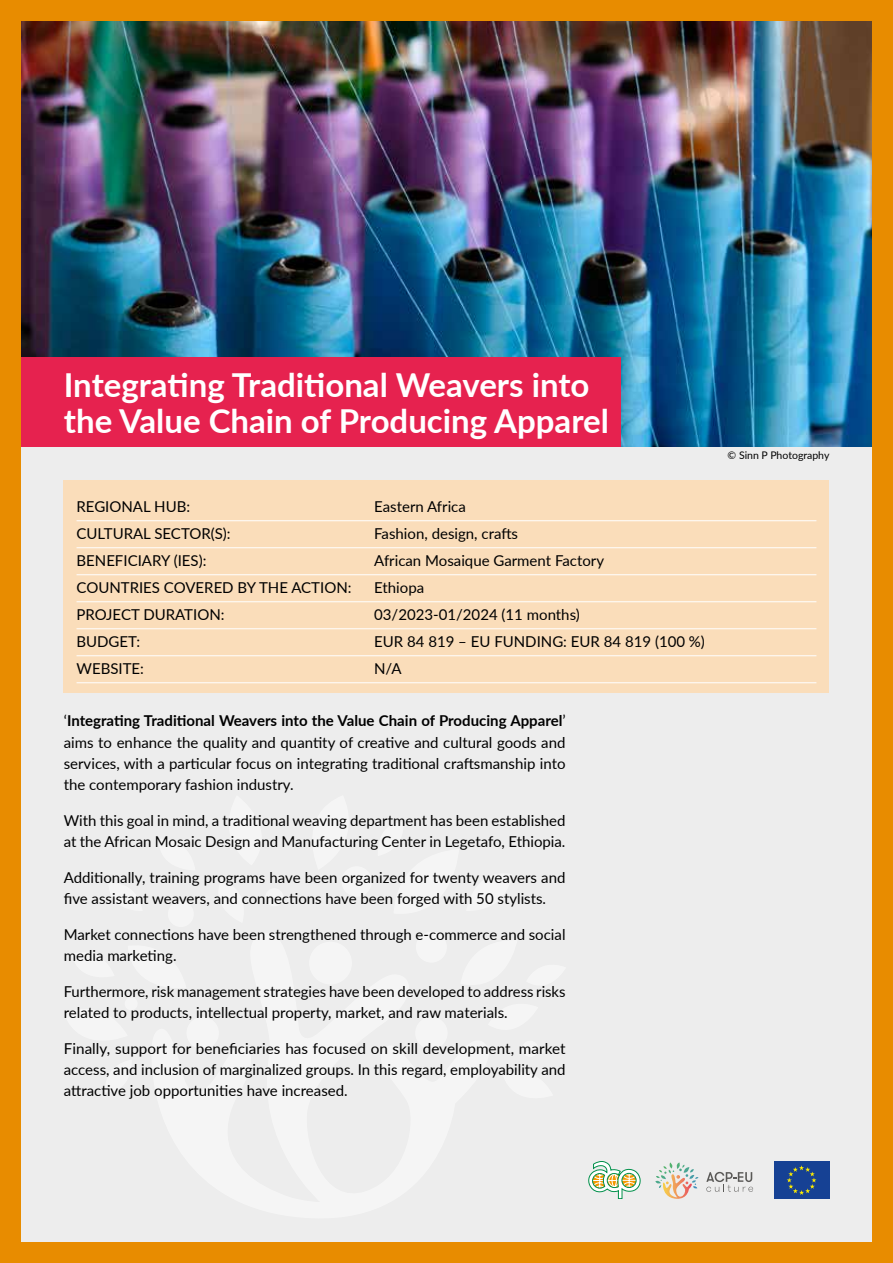
<style>
.page{position:relative;width:893px;height:1263px;background:#e88c00}
.page>*{position:absolute;margin:0;border:0;box-sizing:border-box;transform-origin:0 0}
.t1{font:700 33px/36px "Lato";color:#fff}
.t2{font:15px/21px "Lato";color:#000}
.t3{font:10.5px "Lato";color:#000}
.s1{font-weight:700}
</style>
<div class="page">
<div style="left:21px;top:21px;width:851px;height:1221px;background:#ededed"></div>
<img style="left:21px;top:21px;width:851px;height:425px">
<div style="left:187px;top:1017px;width:32px;height:32px;background:#f5f5f5;border-radius:50%"></div>
<div style="left:309px;top:942px;width:43px;height:42px;background:#f5f5f5;border-radius:50%"></div>
<div style="left:415px;top:1017px;width:33px;height:32px;background:#f5f5f5;border-radius:50%"></div>
<div style="left:265px;top:888px;width:18px;height:18px;background:#f5f5f5;border-radius:50%"></div>
<div style="left:168px;top:901px;width:26px;height:26px;background:#f5f5f5;border-radius:50%"></div>
<div style="left:125px;top:997px;width:13px;height:13px;background:#f5f5f5;border-radius:50%"></div>
<div style="left:416px;top:932px;width:31px;height:30px;background:#f5f5f5;border-radius:50%"></div>
<div style="left:341px;top:866px;width:31px;height:31px;background:#f5f5f5;border-radius:50%"></div>
<div style="left:522px;top:1041px;width:16px;height:16px;background:#f5f5f5;border-radius:50%"></div>
<div style="left:64px;top:480px;width:765px;height:213px;background:#faddba"></div>
<hr style="left:77px;top:520px;width:739px;height:1px;background:#fff">
<hr style="left:77px;top:547px;width:739px;height:1px;background:#fff">
<hr style="left:77px;top:574px;width:739px;height:1px;background:#fff">
<hr style="left:77px;top:601px;width:739px;height:1px;background:#fff">
<hr style="left:77px;top:628px;width:739px;height:1px;background:#fff">
<hr style="left:77px;top:655px;width:739px;height:1px;background:#fff">
<hr style="left:77px;top:682px;width:739px;height:1px;background:#fff">
<div style="left:21px;top:357px;width:600px;height:89px;background:#e6224f"></div>
<svg style="left:588px;top:1161px;width:52px;height:38px"></svg>
<div style="left:774px;top:1162px;width:55px;height:37px;background:#164194"></div>
<svg style="left:787px;top:1165px;width:29px;height:30px"></svg>
<svg style="left:655px;top:1162px;width:43px;height:37px"></svg>
<svg style="left:706px;top:1172px;width:47px;height:20px"></svg>
<h1 class="t1" style="left:64px;top:366px;width:547px">Integrating Traditional Weavers into the Value Chain of Producing Apparel</h1>
<p class="t2" style="left:77px;top:495px;width:115px">REGIONAL HUB:</p>
<p class="t2" style="left:374px;top:495px;width:93px">Eastern Africa</p>
<p class="t2" style="left:77px;top:522px;width:156px">CULTURAL SECTOR(S):</p>
<p class="t2" style="left:374px;top:522px;width:145px">Fashion, design, crafts</p>
<p class="t2" style="left:77px;top:549px;width:131px">BENEFICIARY (IES):</p>
<p class="t2" style="left:374px;top:549px;width:231px">African Mosaique Garment Factory</p>
<p class="t2" style="left:77px;top:576px;width:277px">COUNTRIES COVERED BY THE ACTION:</p>
<p class="t2" style="left:374px;top:576px;width:52px">Ethiopa</p>
<p class="t2" style="left:77px;top:603px;width:149px">PROJECT DURATION:</p>
<p class="t2" style="left:374px;top:603px;width:207px">03/2023-01/2024 (11 months)</p>
<p class="t2" style="left:77px;top:630px;width:65px">BUDGET:</p>
<p class="t2" style="left:374px;top:630px;width:332px">EUR 84 819 – EU FUNDING: EUR 84 819 (100 %)</p>
<p class="t2" style="left:77px;top:657px;width:69px">WEBSITE:</p>
<p class="t2" style="left:374px;top:657px;width:29px">N/A</p>
<p class="t2" style="left:64px;top:710px;width:503px;text-align:justify">‘<span class="s1">Integrating Traditional Weavers into the Value Chain of Producing Apparel</span>’ aims to enhance the quality and quantity of creative and cultural goods and services, with a particular focus on integrating traditional craftsmanship into the contemporary fashion industry.</p>
<p class="t2" style="left:64px;top:809px;width:503px">With this goal in mind, a traditional weaving department has been established at the African Mosaic Design and Manufacturing Center in Legetafo, Ethiopia.</p>
<p class="t2" style="left:64px;top:866px;width:503px">Additionally, training programs have been organized for twenty weavers and five assistant weavers, and connections have been forged with 50 stylists.</p>
<p class="t2" style="left:64px;top:923px;width:503px">Market connections have been strengthened through e-commerce and social media marketing.</p>
<p class="t2" style="left:64px;top:980px;width:503px">Furthermore, risk management strategies have been developed to address risks related to products, intellectual property, market, and raw materials.</p>
<p class="t2" style="left:64px;top:1037px;width:503px;text-align:justify">Finally, support for beneficiaries has focused on skill development, market access, and inclusion of marginalized groups. In this regard, employability and attractive job opportunities have increased.</p>
<p class="t3" style="left:728px;top:448px;width:103px">© Sinn P Photography</p>
</div>
